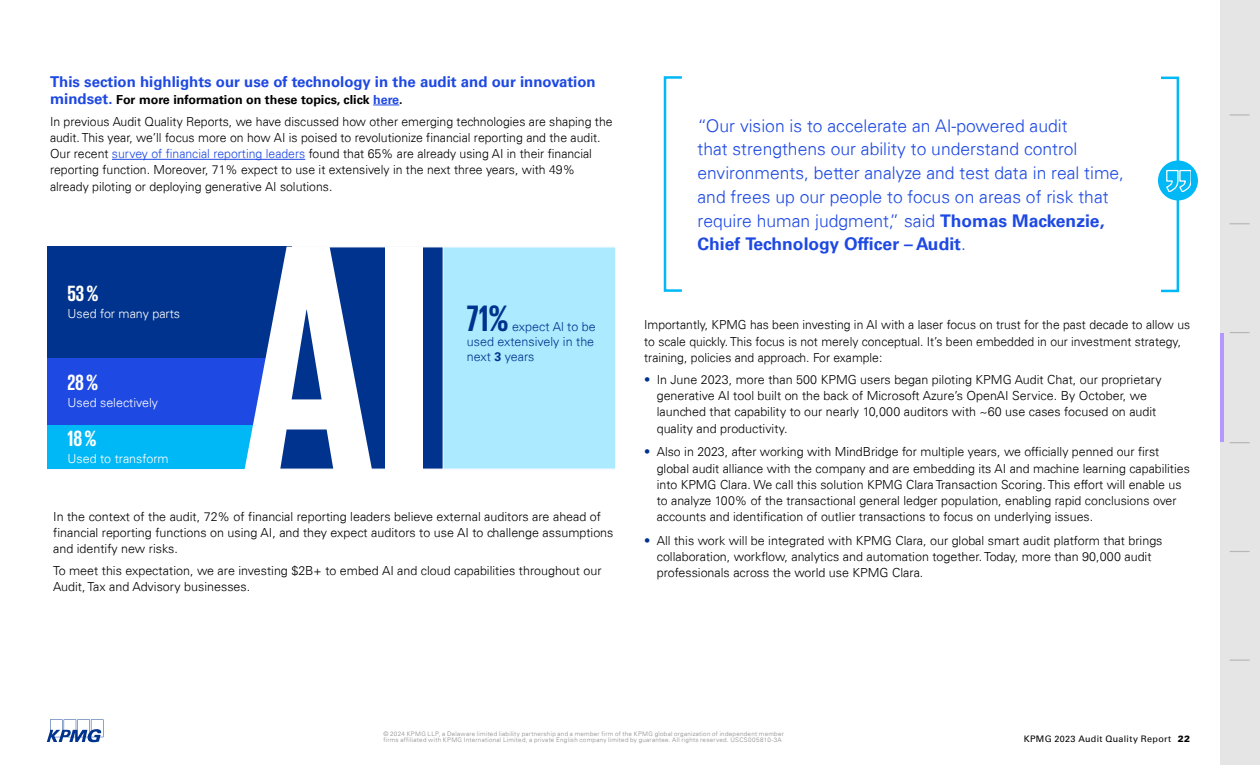
<style>
.page{position:relative;width:1260px;height:765px;background:#fff}
.page>*{position:absolute;margin:0;border:0;box-sizing:border-box;transform-origin:0 0}
.t1{font:700 330.12px "KPMG";color:#fff}
.t2{font:700 37.5px "KPMG";color:#00338d}
.t3{font:700 22.5px "KPMG";color:#fff}
.t4{font:300 17.5px/23.8px "Univers 45";color:#1e49e2}
.t5{font:700 17.5px "Univers 65";color:#1e49e2}
.t6{font:700 15px "Univers 65";color:#1e49e2}
.t7{font:300 12.5px/16.2px "Univers 45";color:#000}
.t8{font:700 12.5px "Univers 65";color:#000}
.t9{font:300 12.5px "Univers 45";color:#fff}
.t10{font:300 12.5px/15px "Univers 45";color:#00338d}
.t11{font:9px "Univers 55 Roman";letter-spacing:.035em;color:#000}
.t12{font:300 6.25px/6.8px "Univers 45";letter-spacing:.045em;color:#878787}
.s1{font-size:15px;color:#1e49e2}
.s2{color:#1e49e2}
.s3{font-family:"Univers 65";font-weight:700}
.s4{font-family:"Univers 45";font-weight:300}
.s5{color:#00338d}
.s6{font-family:"Univers 75";font-weight:900}
</style>
<div class="page">
<div style="left:1220px;top:0;width:40px;height:765px;background:#e5e5e5"></div>
<hr style="left:1230px;top:114px;width:20px;height:2px;background:#000">
<svg style="left:1230px;top:223px;width:20px;height:1px"></svg>
<svg style="left:1230px;top:332px;width:20px;height:1px"></svg>
<svg style="left:1230px;top:442px;width:20px;height:1px"></svg>
<svg style="left:1230px;top:551px;width:20px;height:1px"></svg>
<svg style="left:1230px;top:660px;width:20px;height:1px"></svg>
<svg style="left:373px;top:105px;width:26px;height:1px"></svg>
<hr style="left:112px;top:159px;width:193px;height:1px;background:#1e49e2">
<div style="left:47px;top:247px;width:569px;height:222px;background:#00338d"></div>
<div style="left:443px;top:247px;width:173px;height:222px;background:#aceaff;border:1px solid #fff"></div>
<div style="left:47px;top:358px;width:231px;height:67px;background:#1e49e2"></div>
<div style="left:47px;top:425px;width:225px;height:44px;background:#00b8f5"></div>
<hr style="left:1220px;top:333px;width:4px;height:109px;background:#b497ff">
<div style="left:1160px;top:77px;width:19px;height:215px;border:2px solid #00b8f5"></div>
<div style="left:664px;top:76px;width:19px;height:216px;border:2px solid #00b8f5"></div>
<div style="left:1158px;top:161px;width:40px;height:39px;background:#00b8f5;border-radius:50%"></div>
<svg style="left:1166px;top:170px;width:25px;height:22px"></svg>
<svg style="left:47px;top:719px;width:56px;height:23px"></svg>
<p class="t6" style="left:50px;top:73px;width:547px">This section highlights our use of technology in the audit and our innovation</p>
<p class="t8" style="left:50px;top:92px;width:354px"><span class="s1">mindset.</span> For more information on these topics, click <span class="s2">here</span>.</p>
<p class="t7" style="left:50px;top:113px;width:564px">In previous Audit Quality Reports, we have discussed how other emerging technologies are shaping the audit. This year, we’ll focus more on how AI is poised to revolutionize financial reporting and the audit.<br>Our recent <span class="s2">survey of financial reporting leaders</span> found that 65% are already using AI in their financial reporting function. Moreover, 71% expect to use it extensively in the next three years, with 49% already piloting or deploying generative AI solutions.</p>
<h3 class="t3" style="left:67px;top:282px;width:33px">53 %</h3>
<p class="t9" style="left:67px;top:306px;width:114px">Used for many parts</p>
<h3 class="t3" style="left:67px;top:371px;width:32px">28 %</h3>
<p class="t9" style="left:67px;top:395px;width:92px">Used selectively</p>
<h3 class="t3" style="left:67px;top:427px;width:31px">18 %</h3>
<p class="t9" style="left:67px;top:451px;width:103px">Used to transform</p>
<h1 class="t1" style="left:241px;top:193px;width:192px">AI</h1>
<h2 class="t2" style="left:467px;top:299px;width:43px">71%</h2>
<p class="t10" style="left:467px;top:319px;width:130px;text-indent:45px">expect Al to be used extensively in the next <span class="s3">3</span> years</p>
<p class="t7" style="left:53px;top:508px;width:562px">In the context of the audit, 72% of financial reporting leaders believe external auditors are ahead of financial reporting functions on using AI, and they expect auditors to use AI to challenge assumptions and identify new risks.</p>
<p class="t7" style="left:53px;top:563px;width:550px">To meet this expectation, we are investing $2B+ to embed AI and cloud capabilities throughout our<br>Audit, Tax and Advisory businesses.</p>
<p class="t4" style="left:698px;top:114px;width:428px">“Our vision is to accelerate an AI-powered audit<br>that strengthens our ability to understand control environments, better analyze and test data in real time, and frees up our people to focus on areas of risk that require human judgment,” said <span class="s3">Thomas Mackenzie,</span></p>
<h3 class="t5" style="left:698px;top:234px;width:270px">Chief Technology Officer – Audit<span class="s4">.</span></h3>
<p class="t7" style="left:644px;top:317px;width:547px">Importantly, KPMG has been investing in AI with a laser focus on trust for the past decade to allow us to scale quickly. This focus is not merely conceptual. It’s been embedded in our investment strategy, training, policies and approach. For example:</p>
<p class="t7" style="left:657px;top:371px;width:507px;text-indent:-12px"><span class="s5">•</span> In June 2023, more than 500 KPMG users began piloting KPMG Audit Chat, our proprietary generative AI tool built on the back of Microsoft Azure’s OpenAI Service. By October, we launched that capability to our nearly 10,000 auditors with ~60 use cases focused on audit quality and productivity.</p>
<p class="t7" style="left:657px;top:444px;width:535px;text-indent:-12px"><span class="s5">•</span> Also in 2023, after working with MindBridge for multiple years, we officially penned our first global audit alliance with the company and are embedding its AI and machine learning capabilities into KPMG Clara. We call this solution KPMG Clara Transaction Scoring. This effort will enable us to analyze 100% of the transactional general ledger population, enabling rapid conclusions over accounts and identification of outlier transactions to focus on underlying issues.</p>
<p class="t7" style="left:657px;top:532px;width:507px;text-indent:-12px"><span class="s5">•</span> All this work will be integrated with KPMG Clara, our global smart audit platform that brings collaboration, workflow, analytics and automation together. Today, more than 90,000 audit professionals across the world use KPMG Clara.</p>
<p class="t12" style="left:383px;top:730px;width:402px">© 2024 KPMG LLP, a Delaware limited liability partnership and a member firm of the KPMG global organization of independent member firms affiliated with KPMG International Limited, a private English company limited by guarantee. All rights reserved. USCS005810-3A</p>
<p class="t11" style="left:1024px;top:733px;width:168px">KPMG 2023 Audit Quality Report <span class="s6">22</span></p>
</div>
